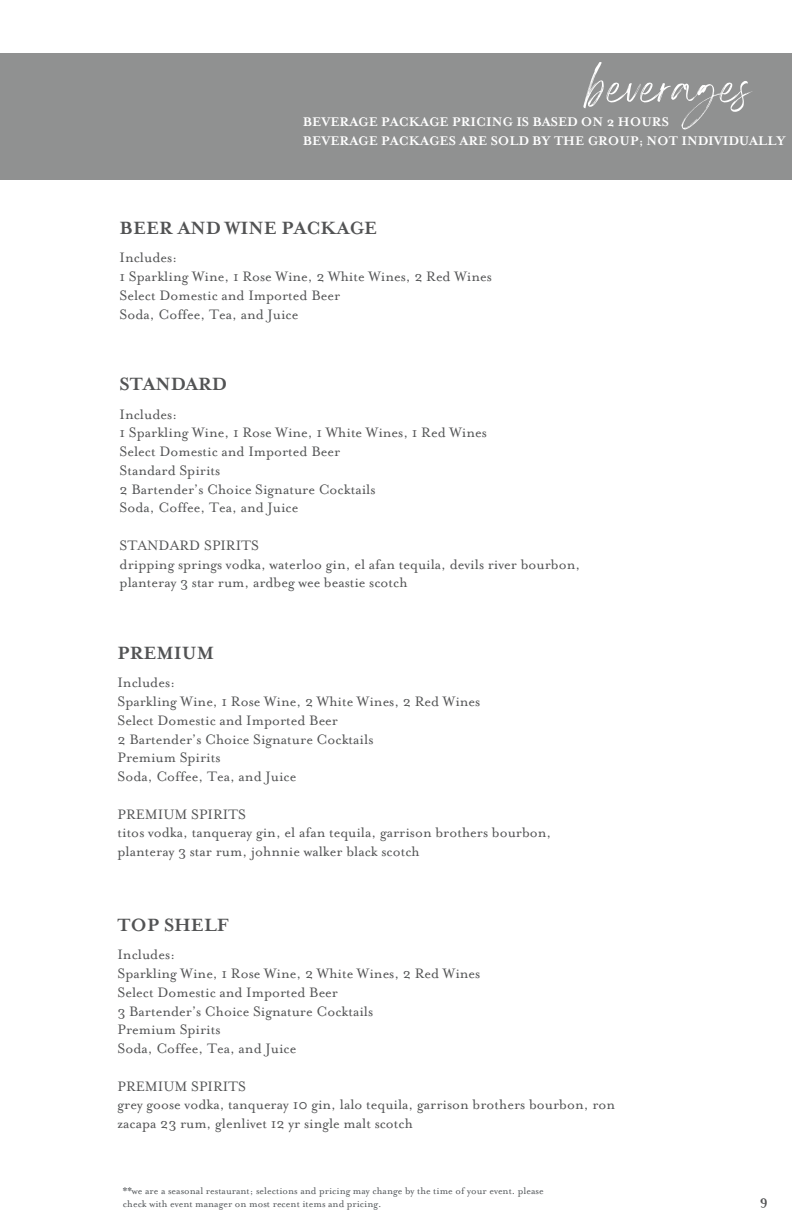
<style>
.page{position:relative;width:792px;height:1224px;background:#fff}
.page>*{position:absolute;margin:0;border:0;box-sizing:border-box;transform-origin:0 0}
.t1{font:72.5px "Angella White";color:#fff}
.t2{font:700 20.4px "Mrs Eaves";color:#525354}
.t3{font:15.7px/18.8px "Mrs Eaves Roman";color:#525354}
.t4{font:700 15px "Mrs Eaves";color:#525354}
.t5{font:700 14.4px/19.5px "Mrs Eaves";color:#fff}
.t6{font:11px/12.7px "Mrs Eaves Roman";color:#53575a}
</style>
<div class="page">
<div style="left:0;top:53px;width:792px;height:127px;background:#909191"></div>
<h4 class="t1" style="left:588px;top:41px;width:165px">beverages</h4>
<p class="t5" style="left:303px;top:112px;width:484px">BEVERAGE PACKAGE PRICING IS BASED ON 2 HOURS<br>BEVERAGE PACKAGES ARE SOLD BY THE GROUP; NOT INDIVIDUALLY</p>
<h4 class="t2" style="left:120px;top:216px;width:259px">BEER AND WINE PACKAGE</h4>
<h2 class="t3" style="left:120px;top:249px;width:374px">Includes:<br>1 Sparkling Wine, 1 Rose Wine, 2 White Wines, 2 Red Wines<br>Select Domestic and Imported Beer<br>Soda, Coffee, Tea, and Juice</h2>
<h1 class="t2" style="left:120px;top:372px;width:108px">STANDARD</h1>
<h3 class="t3" style="left:120px;top:405px;width:369px">Includes:<br>1 Sparkling Wine, 1 Rose Wine, 1 White Wines, 1 Red Wines<br>Select Domestic and Imported Beer<br>Standard Spirits<br>2 Bartender’s Choice Signature Cocktails<br>Soda, Coffee, Tea, and Juice</h3>
<h2 class="t3" style="left:120px;top:536px;width:462px">STANDARD SPIRITS<br>dripping springs vodka, waterloo gin, el afan tequila, devils river bourbon, planteray 3 star rum, ardbeg wee beastie scotch</h2>
<h4 class="t2" style="left:118px;top:641px;width:98px">PREMIUM</h4>
<h4 class="t3" style="left:118px;top:674px;width:364px">Includes:<br>Sparkling Wine, 1 Rose Wine, 2 White Wines, 2 Red Wines<br>Select Domestic and Imported Beer<br>2 Bartender’s Choice Signature Cocktails<br>Premium Spirits<br>Soda, Coffee, Tea, and Juice</h4>
<h2 class="t3" style="left:118px;top:805px;width:436px">PREMIUM SPIRITS<br>titos vodka, tanqueray gin, el afan tequila, garrison brothers bourbon, planteray 3 star rum, johnnie walker black scotch</h2>
<h4 class="t2" style="left:118px;top:913px;width:113px">TOP SHELF</h4>
<h2 class="t3" style="left:118px;top:946px;width:364px">Includes:<br>Sparkling Wine, 1 Rose Wine, 2 White Wines, 2 Red Wines<br>Select Domestic and Imported Beer<br>3 Bartender’s Choice Signature Cocktails<br>Premium Spirits<br>Soda, Coffee, Tea, and Juice</h2>
<h4 class="t3" style="left:118px;top:1077px;width:499px">PREMIUM SPIRITS<br>grey goose vodka, tanqueray 10 gin, lalo tequila, garrison brothers bourbon, ron zacapa 23 rum, glenlivet 12 yr single malt scotch</h4>
<h4 class="t6" style="left:123px;top:1185px;width:422px">**we are a seasonal restaurant; selections and pricing may change by the time of your event. please check with event manager on most recent items and pricing.</h4>
<p class="t4" style="left:760px;top:1192px;width:9px">9</p>
</div>
